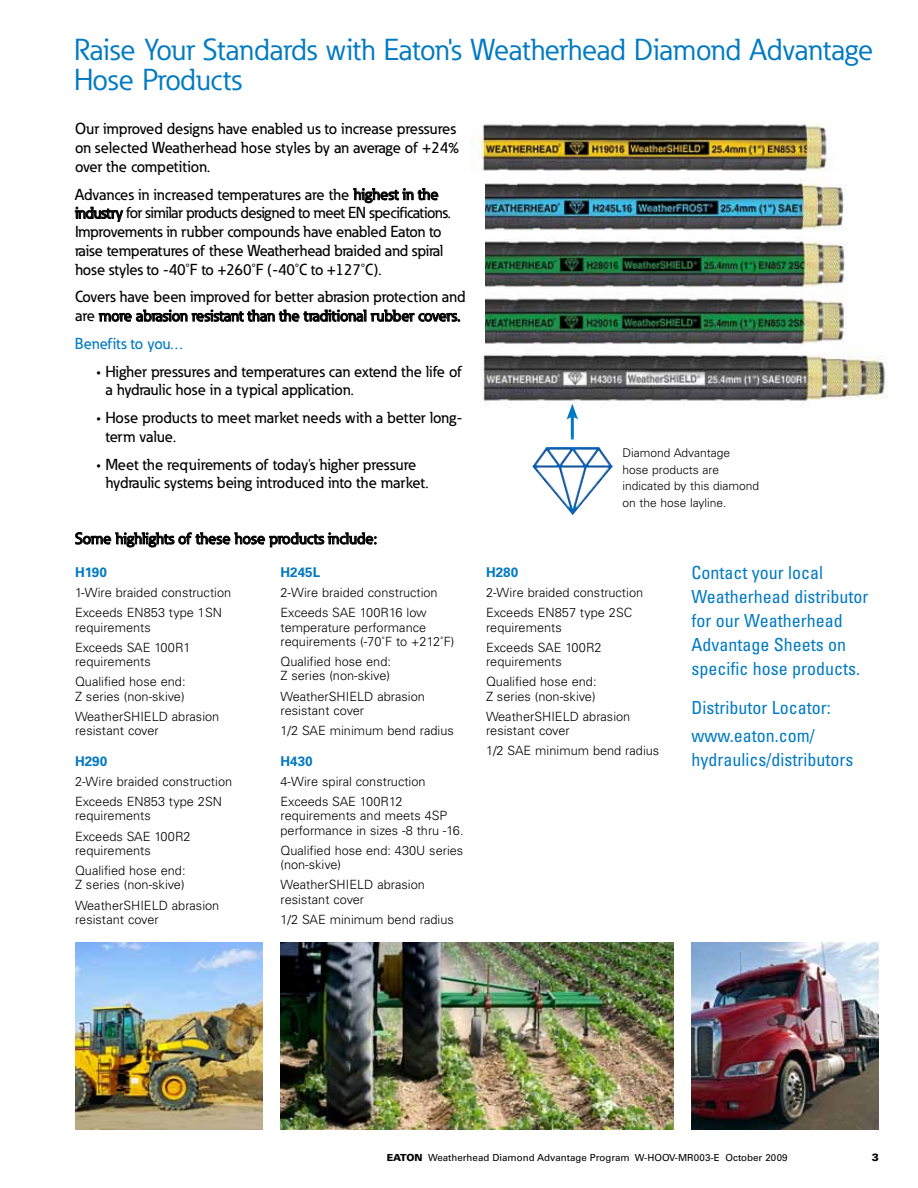
<style>
.page{position:relative;width:918px;height:1188px;background:#fff}
.page>*{position:absolute;margin:0;border:0;box-sizing:border-box;transform-origin:0 0}
.t1{font:30px/30px "Eaton";color:#007ac2}
.t2{font:condensed 18px/24px "Univers LT Std";color:#007ac2}
.t3{font:500 15.75px/18.8px "Eaton";color:#000}
.t4{font:500 15.75px "Eaton";letter-spacing:-.015em;color:#007ac2}
.t5{font:700 13.5px "Univers LT Std";color:#007ac2}
.t6{font:300 12.75px/20.2px "Univers LT Std";color:#000}
.t7{font:300 12px/16.5px "Univers LT Std";color:#000}
.t8{font:900 10.5px "Univers LT Std";color:#000}
.t9{font:9.75px "Univers LT Std";color:#000}
.s1{font-weight:900}
</style>
<div class="page">
<svg style="left:353px;top:188px;width:85px;height:15px"></svg>
<svg style="left:75px;top:207px;width:48px;height:15px"></svg>
<svg style="left:99px;top:309px;width:361px;height:13px"></svg>
<svg style="left:75px;top:532px;width:301px;height:15px"></svg>
<img style="left:485px;top:178px;width:361px;height:52px">
<img style="left:481px;top:348px;width:407px;height:59px">
<img style="left:470px;top:123px;width:361px;height:48px">
<img style="left:485px;top:236px;width:388px;height:113px">
<hr style="left:571px;top:414px;width:3px;height:26px;background:#007ac2">
<svg style="left:566px;top:404px;width:12px;height:16px"></svg>
<div style="left:518px;top:433px;width:105px;height:93px;background:#fff"></div>
<img style="left:532px;top:447px;width:63px;height:68px">
<img style="left:281px;top:942px;width:393px;height:188px">
<img style="left:75px;top:942px;width:187px;height:188px">
<img style="left:692px;top:942px;width:187px;height:188px">
<h1 class="t1" style="left:74px;top:35px;width:801px">Raise Your Standards with Eaton's Weatherhead Diamond Advantage<br>Hose Products</h1>
<p class="t3" style="left:75px;top:119px;width:386px">Our improved designs have enabled us to increase pressures on selected Weatherhead hose styles by an average of +24% over the competition.</p>
<p class="t3" style="left:75px;top:185px;width:377px">Advances in increased temperatures are the highest in the industry for similar products designed to meet EN specifications.<br>Improvements in rubber compounds have enabled Eaton to raise temperatures of these Weatherhead braided and spiral hose styles to -40˚F to +260˚F (-40˚C to +127˚C).</p>
<p class="t3" style="left:75px;top:287px;width:392px">Covers have been improved for better abrasion protection and are more abrasion resistant than the traditional rubber covers.</p>
<p class="t4" style="left:75px;top:334px;width:109px">Benefits to you…</p>
<p class="t3" style="left:105px;top:362px;width:359px;text-indent:-9px">• Higher pressures and temperatures can extend the life of a hydraulic hose in a typical application.</p>
<p class="t3" style="left:105px;top:408px;width:358px;text-indent:-9px">• Hose products to meet market needs with a better long&shy;term value.</p>
<p class="t3" style="left:105px;top:455px;width:325px;text-indent:-9px">• Meet the requirements of today's higher pressure hydraulic systems being introduced into the market.</p>
<p class="t3" style="left:75px;top:529px;width:303px">Some highlights of these hose products include:</p>
<p class="t5" style="left:75px;top:564px;width:33px">H190</p>
<p class="t6" style="left:75px;top:582px;width:158px">1-Wire braided construction<br>Exceeds EN853 type 1SN</p>
<p class="t6" style="left:75px;top:617px;width:117px">requirements<br>Exceeds SAE 100R1</p>
<p class="t6" style="left:75px;top:651px;width:112px">requirements<br>Qualified hose end:</p>
<p class="t6" style="left:75px;top:686px;width:146px">Z series (non-skive)<br>WeatherSHIELD abrasion</p>
<p class="t6" style="left:75px;top:720px;width:85px">resistant cover</p>
<p class="t5" style="left:75px;top:753px;width:34px">H290</p>
<p class="t6" style="left:75px;top:771px;width:159px">2-Wire braided construction<br>Exceeds EN853 type 2SN</p>
<p class="t6" style="left:75px;top:806px;width:117px">requirements<br>Exceeds SAE 100R2</p>
<p class="t6" style="left:75px;top:840px;width:112px">requirements<br>Qualified hose end:</p>
<p class="t6" style="left:75px;top:875px;width:146px">Z series (non-skive)<br>WeatherSHIELD abrasion</p>
<p class="t6" style="left:75px;top:909px;width:85px">resistant cover</p>
<p class="t5" style="left:280px;top:564px;width:41px">H245L</p>
<p class="t6" style="left:280px;top:582px;width:159px">2-Wire braided construction<br>Exceeds SAE 100R16 low</p>
<p class="t6" style="left:280px;top:620px;width:175px;line-height:14.2px">temperature performance requirements (-70˚F to +212˚F)</p>
<p class="t6" style="left:280px;top:654px;width:112px;line-height:14.2px">Qualified hose end:<br>Z series (non-skive)</p>
<p class="t6" style="left:280px;top:689px;width:146px;line-height:14.2px">WeatherSHIELD abrasion resistant cover</p>
<p class="t6" style="left:280px;top:720px;width:175px">1/2 SAE minimum bend radius</p>
<p class="t5" style="left:280px;top:753px;width:34px">H430</p>
<p class="t6" style="left:280px;top:771px;width:147px">4-Wire spiral construction<br>Exceeds SAE 100R12</p>
<p class="t6" style="left:280px;top:809px;width:185px;line-height:14.2px">requirements and meets 4SP performance in sizes -8 thru -16.</p>
<p class="t6" style="left:280px;top:843px;width:184px;line-height:14.2px">Qualified hose end: 430U series (non-skive)</p>
<p class="t6" style="left:280px;top:878px;width:146px;line-height:14.2px">WeatherSHIELD abrasion resistant cover</p>
<p class="t6" style="left:280px;top:909px;width:175px">1/2 SAE minimum bend radius</p>
<p class="t7" style="left:622px;top:445px;width:138px">Diamond Advantage hose products are indicated by this diamond on the hose layline.</p>
<p class="t5" style="left:486px;top:564px;width:34px">H280</p>
<p class="t6" style="left:486px;top:582px;width:159px">2-Wire braided construction<br>Exceeds EN857 type 2SC</p>
<p class="t6" style="left:486px;top:617px;width:117px">requirements<br>Exceeds SAE 100R2</p>
<p class="t6" style="left:486px;top:651px;width:112px">requirements<br>Qualified hose end:</p>
<p class="t6" style="left:486px;top:686px;width:146px">Z series (non-skive)<br>WeatherSHIELD abrasion</p>
<p class="t6" style="left:486px;top:720px;width:175px">resistant cover<br>1/2 SAE minimum bend radius</p>
<h2 class="t2" style="left:692px;top:560px;width:178px">Contact your local<br>Weatherhead distributor for our Weatherhead<br>Advantage Sheets on specific hose products.</h2>
<h2 class="t2" style="left:692px;top:693px;width:141px;line-height:28.5px">Distributor Locator: www.eaton.com/</h2>
<h2 class="t2" style="left:692px;top:747px;width:163px">hydraulics/distributors</h2>
<p class="t9" style="left:387px;top:1151px;width:402px"><span class="s1">EATON</span> Weatherhead Diamond Advantage Program W-HOOV-MR003-E October 2009</p>
<p class="t8" style="left:872px;top:1151px;width:9px">3</p>
</div>
